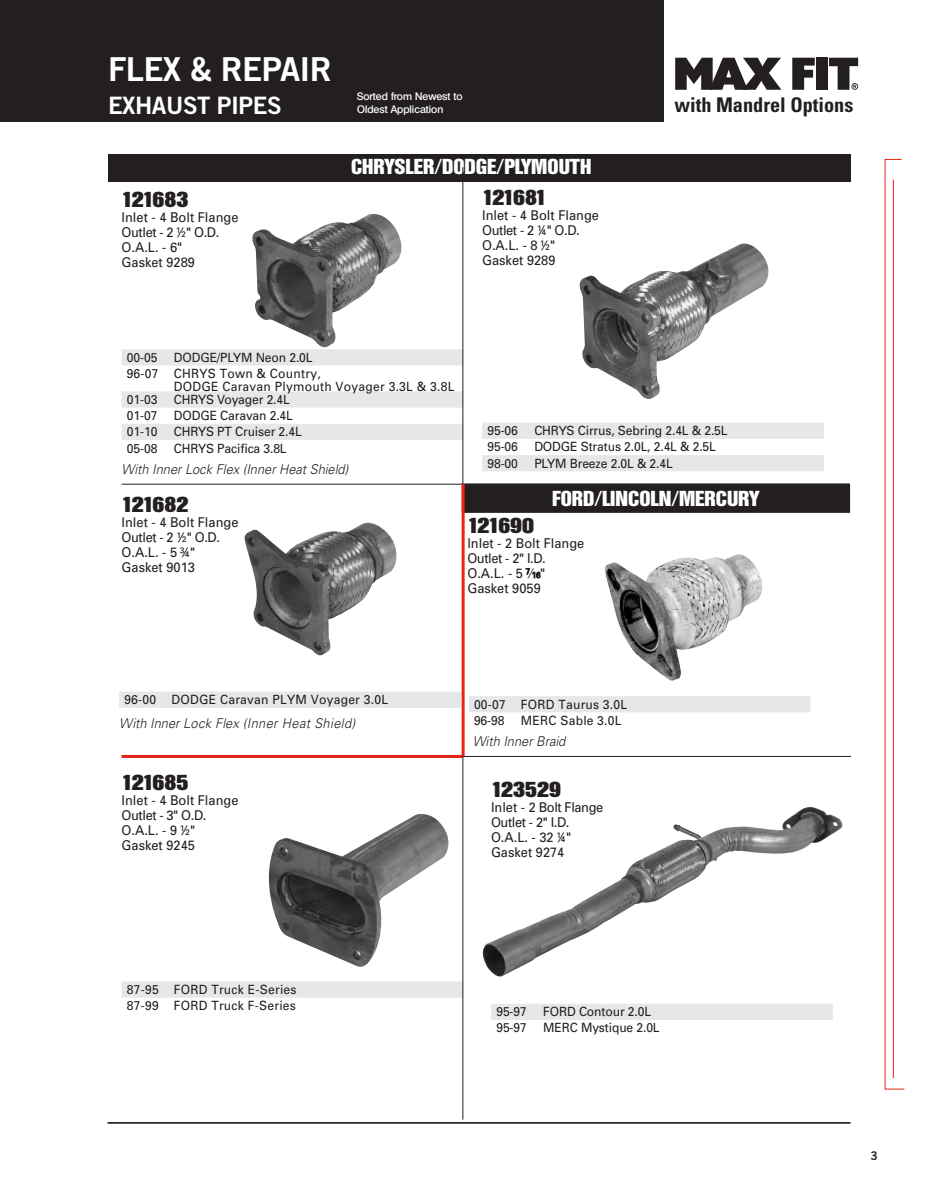
<style>
.page{position:relative;width:932px;height:1202px;background:#fff}
.page>*{position:absolute;margin:0;border:0;box-sizing:border-box;transform-origin:0 0}
.t1{font:33px "Trade Gothic Bold Two";letter-spacing:-.02em;color:#fff}
.t2{font:24px "Trade Gothic Bold Two";letter-spacing:-.02em;color:#fff}
.t3{font:800 condensed 21px "Olympia";color:#fff}
.t4{font:800 condensed 21px "Olympia";letter-spacing:-.065em;color:#231f20}
.t5{font:700 condensed 20.25px "Univers";color:#231f20}
.t6{font:13.5px/15px "Univers";color:#231f20;scale:.95 1}
.t7{font:italic 300 13.5px "Univers";color:#231f20;scale:.95 1}
.t8{font:italic 300 13.5px "Univers";letter-spacing:.03em;color:#231f20;scale:.95 1}
.t9{font:12.75px "Univers";letter-spacing:-.01em;color:#231f20;scale:.95 1}
.t10{font:12.75px/16.2px "Univers";letter-spacing:.02em;color:#231f20;scale:.95 1}
.t11{font:12px "Trade Gothic Bold Two";color:#231f20}
.t12{font:600 10.5px/13.5px "Olympia";color:#fff}
.s1{font-size:8.25px}
</style>
<div class="page">
<svg style="left:675px;top:58px;width:106px;height:32px"></svg>
<svg style="left:792px;top:58px;width:22px;height:32px"></svg>
<div style="left:816px;top:58px;width:12px;height:32px;background:#231f20"></div>
<svg style="left:829px;top:58px;width:29px;height:32px"></svg>
<svg style="left:884px;top:159px;width:21px;height:930px"></svg>
<div style="left:0;top:0;width:663px;height:121px;background:#231f20"></div>
<img style="left:268px;top:814px;width:181px;height:153px">
<div style="left:122px;top:981px;width:340px;height:16px;background:#e6e7e9"></div>
<div style="left:108px;top:154px;width:742px;height:28px;background:#231f20"></div>
<hr style="left:122px;top:484px;width:727px;height:1px;background:#231f20">
<hr style="left:122px;top:755px;width:341px;height:3px;background:#e72419">
<svg style="left:482px;top:423px;width:342px;height:48px"></svg>
<img style="left:579px;top:243px;width:190px;height:156px">
<svg style="left:122px;top:349px;width:340px;height:91px"></svg>
<img style="left:252px;top:214px;width:150px;height:133px">
<div style="left:491px;top:1004px;width:341px;height:16px;background:#e6e7e9"></div>
<img style="left:482px;top:807px;width:360px;height:170px">
<div style="left:468px;top:696px;width:342px;height:16px;background:#e6e7e9"></div>
<svg style="left:526px;top:568px;width:14px;height:10px"></svg>
<img style="left:605px;top:554px;width:158px;height:127px">
<img style="left:244px;top:523px;width:153px;height:133px">
<div style="left:119px;top:692px;width:342px;height:16px;background:#e6e7e9"></div>
<hr style="left:462px;top:167px;width:1px;height:952px;background:#231f20">
<div style="left:462px;top:484px;width:387px;height:28px;background:#231f20"></div>
<div style="left:461px;top:483px;width:389px;height:30px;border:2px solid #231f20"></div>
<hr style="left:461px;top:484px;width:3px;height:272px;background:#e72419">
<hr style="left:463px;top:756px;width:387px;height:1px;background:#231f20">
<hr style="left:108px;top:1122px;width:742px;height:1px;background:#040503">
<hr style="left:892px;top:180px;width:1px;height:898px;background:#e72419">
<h1 class="t1" style="left:108px;top:48px;width:225px">FLEX &amp; REPAIR</h1>
<h2 class="t2" style="left:108px;top:90px;width:175px">EXHAUST PIPES</h2>
<h3 class="t4" style="left:122px;top:188px;width:68px">121683</h3>
<p class="t6" style="left:122px;top:210px;width:125px">Inlet - 4 Bolt Flange<br>Outlet - 2 ½" O.D.<br>O.A.L. - 6"<br>Gasket 9289</p>
<p class="t12" style="left:355px;top:89px;width:107px">Sorted from Newest to<br>Oldest Application</p>
<p class="t12" style="left:357px;top:89px;width:107px">Sorted from Newest to<br>Oldest Application</p>
<h3 class="t3" style="left:351px;top:155px;width:242px">CHRYSLER/DODGE/PLYMOUTH</h3>
<h3 class="t4" style="left:482px;top:186px;width:66px">121681</h3>
<p class="t6" style="left:482px;top:208px;width:125px">Inlet - 4 Bolt Flange<br>Outlet - 2 ¼" O.D.<br>O.A.L. - 8 ½"<br>Gasket 9289</p>
<h3 class="t5" style="left:674px;top:92px;width:180px">with Mandrel Options</h3>
<p class="t10" style="left:127px;top:349px;width:205px;text-indent:47px">DODGE/PLYM Neon 2.0L<br>96-07 CHRYS Town &amp; Country,</p>
<p class="t10" style="left:174px;top:378px;width:297px">DODGE Caravan Plymouth Voyager 3.3L &amp; 3.8L</p>
<p class="t9" style="left:127px;top:391px;width:34px">01-03</p>
<p class="t9" style="left:174px;top:391px;width:124px">CHRYS Voyager 2.4L</p>
<p class="t9" style="left:127px;top:407px;width:34px">01-07</p>
<p class="t9" style="left:174px;top:407px;width:127px">DODGE Caravan 2.4L</p>
<p class="t9" style="left:127px;top:424px;width:34px">01-10</p>
<p class="t9" style="left:174px;top:424px;width:136px">CHRYS PT Cruiser 2.4L</p>
<p class="t9" style="left:127px;top:440px;width:34px">05-08</p>
<p class="t9" style="left:174px;top:440px;width:120px">CHRYS Pacifica 3.8L</p>
<p class="t9" style="left:127px;top:349px;width:34px">00-05</p>
<p class="t7" style="left:122px;top:461px;width:240px">With Inner Lock Flex (Inner Heat Shield)</p>
<h3 class="t4" style="left:122px;top:492px;width:68px">121682</h3>
<p class="t6" style="left:122px;top:514px;width:125px">Inlet - 4 Bolt Flange<br>Outlet - 2 ½" O.D.<br>O.A.L. - 5 ¾"<br>Gasket 9013</p>
<p class="t9" style="left:487px;top:422px;width:34px">95-06</p>
<p class="t9" style="left:534px;top:422px;width:205px">CHRYS Cirrus, Sebring 2.4L &amp; 2.5L</p>
<p class="t9" style="left:487px;top:439px;width:34px">95-06</p>
<p class="t9" style="left:534px;top:439px;width:193px">DODGE Stratus 2.0L, 2.4L &amp; 2.5L</p>
<p class="t9" style="left:487px;top:455px;width:34px">98-00</p>
<p class="t9" style="left:534px;top:455px;width:147px">PLYM Breeze 2.0L &amp; 2.4L</p>
<h3 class="t3" style="left:552px;top:486px;width:209px">FORD/LINCOLN/MERCURY</h3>
<h3 class="t4" style="left:467px;top:513px;width:68px">121690</h3>
<p class="t6" style="left:467px;top:535px;width:125px">Inlet - 2 Bolt Flange<br>Outlet - 2" I.D.<br>O.A.L. - 5 <sup>7</sup>⁄<span class="s1">16</span>"<br>Gasket 9059</p>
<p class="t10" style="left:125px;top:691px;width:279px">96-00 DODGE Caravan PLYM Voyager 3.0L</p>
<p class="t8" style="left:119px;top:715px;width:250px">With Inner Lock Flex (Inner Heat Shield)</p>
<h3 class="t4" style="left:122px;top:770px;width:68px">121685</h3>
<p class="t6" style="left:122px;top:792px;width:125px">Inlet - 4 Bolt Flange<br>Outlet - 3" O.D.<br>O.A.L. - 9 ½"<br>Gasket 9245</p>
<p class="t10" style="left:474px;top:696px;width:163px">00-07 FORD Taurus 3.0L<br>96-98</p>
<p class="t10" style="left:521px;top:712px;width:107px">MERC Sable 3.0L</p>
<p class="t7" style="left:472px;top:733px;width:99px">With Inner Braid</p>
<h3 class="t4" style="left:491px;top:777px;width:71px">123529</h3>
<p class="t6" style="left:491px;top:799px;width:120px">Inlet - 2 Bolt Flange<br>Outlet - 2" I.D.<br>O.A.L. - 32 ¼"<br>Gasket 9274</p>
<p class="t10" style="left:127px;top:981px;width:180px">87-95 FORD Truck E-Series<br>87-99 FORD Truck F-Series</p>
<p class="t9" style="left:496px;top:1003px;width:34px">95-97</p>
<p class="t9" style="left:543px;top:1003px;width:115px">FORD Contour 2.0L</p>
<p class="t9" style="left:496px;top:1020px;width:34px">95-97</p>
<p class="t9" style="left:543px;top:1020px;width:124px">MERC Mystique 2.0L</p>
<p class="t11" style="left:870px;top:1148px;width:9px">3</p>
</div>
